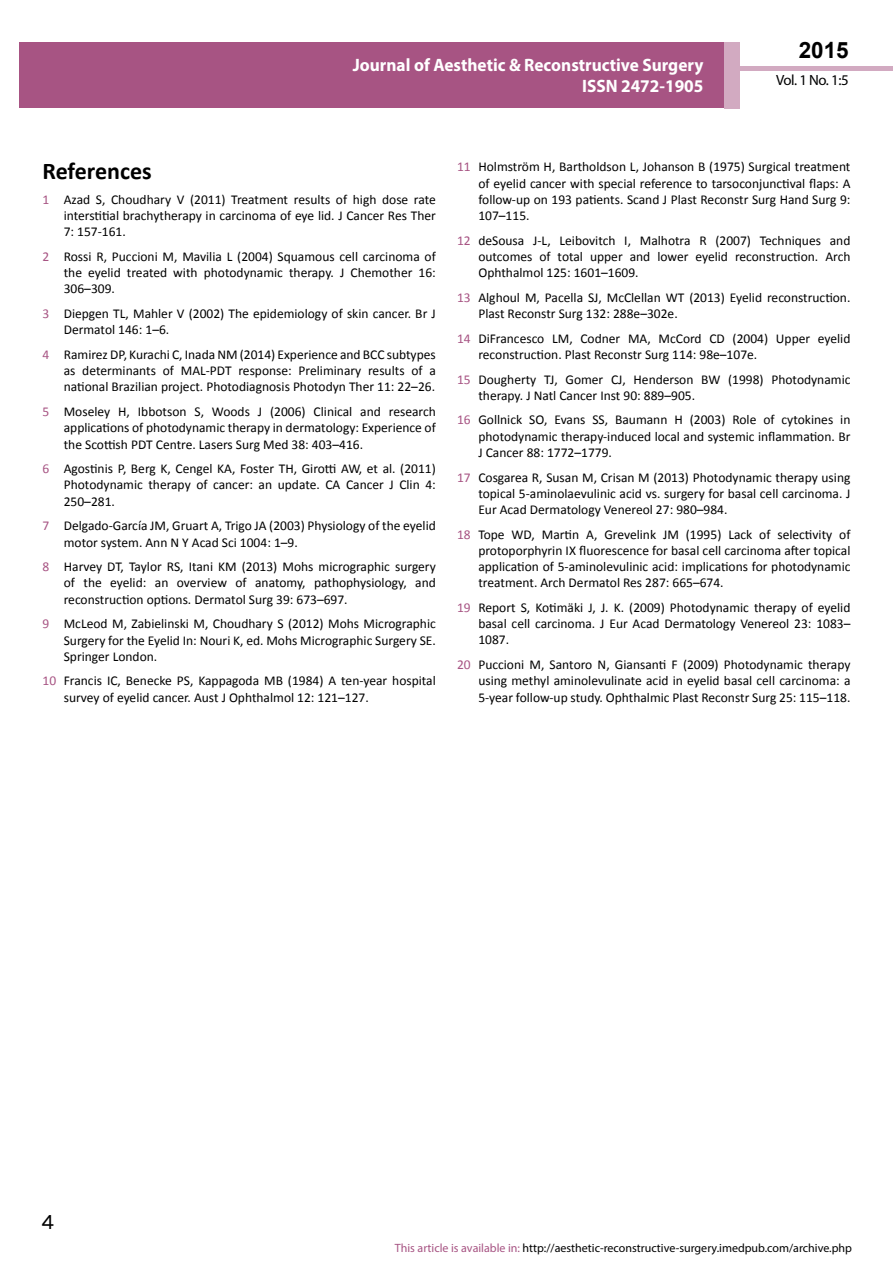
<style>
.page{position:relative;width:893px;height:1263px;background:#fff}
.page>*{position:absolute;margin:0;border:0;box-sizing:border-box;transform-origin:0 0}
.t1{font:25.5px "Tunga";color:#000}
.t2{font:700 24px "Calibri";color:#000}
.t3{font:700 22.5px "Arial";color:#000}
.t4{font:700 18px/21.6px "Myriad Pro";color:#fff;text-align:right;scale:.96 1}
.t5{font:14.85px "Myriad Pro";color:#000}
.t6{font:13.5px/16.2px "Calibri";color:#000;text-align:justify}
.t7{font:12px "Myriad Pro";color:#000}
.s1{color:#a75483}
</style>
<div class="page">
<div style="left:722px;top:66px;width:171px;height:5px;background:#d2aac1"></div>
<div style="left:19px;top:42px;width:706px;height:66px;background:#a75483"></div>
<div style="left:725px;top:42px;width:15px;height:66px;background:#d2aac1"></div>
<h3 class="t4" style="left:353px;top:53px;width:367px">Journal of Aesthetic &amp; Reconstructive Surgery<br>ISSN 2472-1905</h3>
<h3 class="t3" style="left:799px;top:35px;width:52px">2015</h3>
<p class="t5" style="left:776px;top:71px;width:74px">Vol. 1 No. 1:5</p>
<h2 class="t2" style="left:43px;top:156px;width:111px">References</h2>
<p class="t6" style="left:64px;top:191px;width:374px;text-indent:-21px"><span class="s1">1</span> Azad S, Choudhary V (2011) Treatment results of high dose rate interstitial brachytherapy in carcinoma of eye lid. J Cancer Res Ther 7: 157-161.</p>
<p class="t6" style="left:64px;top:248px;width:374px;text-indent:-21px"><span class="s1">2</span> Rossi R, Puccioni M, Mavilia L (2004) Squamous cell carcinoma of the eyelid treated with photodynamic therapy. J Chemother 16:<br>306–309.</p>
<p class="t6" style="left:64px;top:306px;width:374px;text-indent:-21px"><span class="s1">3</span> Diepgen TL, Mahler V (2002) The epidemiology of skin cancer. Br J<br>Dermatol 146: 1–6.</p>
<p class="t6" style="left:64px;top:346px;width:374px;text-indent:-21px"><span class="s1">4</span> Ramirez DP, Kurachi C, Inada NM (2014) Experience and BCC subtypes as determinants of MAL-PDT response: Preliminary results of a national Brazilian project. Photodiagnosis Photodyn Ther 11: 22–26.</p>
<p class="t6" style="left:64px;top:404px;width:374px;text-indent:-21px"><span class="s1">5</span> Moseley H, Ibbotson S, Woods J (2006) Clinical and research applications of photodynamic therapy in dermatology: Experience of the Scottish PDT Centre. Lasers Surg Med 38: 403–416.</p>
<p class="t6" style="left:64px;top:461px;width:374px;text-indent:-21px"><span class="s1">6</span> Agostinis P, Berg K, Cengel KA, Foster TH, Girotti AW, et al. (2011)<br>Photodynamic therapy of cancer: an update. CA Cancer J Clin 4:<br>250–281.</p>
<p class="t6" style="left:64px;top:518px;width:374px;text-indent:-21px"><span class="s1">7</span> Delgado-García JM, Gruart A, Trigo JA (2003) Physiology of the eyelid motor system. Ann N Y Acad Sci 1004: 1–9.</p>
<p class="t6" style="left:64px;top:559px;width:374px;text-indent:-21px"><span class="s1">8</span> Harvey DT, Taylor RS, Itani KM (2013) Mohs micrographic surgery of the eyelid: an overview of anatomy, pathophysiology, and reconstruction options. Dermatol Surg 39: 673–697.</p>
<p class="t6" style="left:64px;top:616px;width:374px;text-indent:-21px"><span class="s1">9</span> McLeod M, Zabielinski M, Choudhary S (2012) Mohs Micrographic Surgery for the Eyelid In: Nouri K, ed. Mohs Micrographic Surgery SE.<br>Springer London.</p>
<p class="t6" style="left:64px;top:673px;width:374px;text-indent:-21px"><span class="s1">10</span> Francis IC, Benecke PS, Kappagoda MB (1984) A ten-year hospital survey of eyelid cancer. Aust J Ophthalmol 12: 121–127.</p>
<p class="t6" style="left:478px;top:159px;width:374px;text-indent:-21px"><span class="s1">11</span> Holmström H, Bartholdson L, Johanson B (1975) Surgical treatment of eyelid cancer with special reference to tarsoconjunctival flaps: A follow-up on 193 patients. Scand J Plast Reconstr Surg Hand Surg 9:<br>107–115.</p>
<p class="t6" style="left:478px;top:232px;width:374px;text-indent:-21px"><span class="s1">12</span> deSousa J-L, Leibovitch I, Malhotra R (2007) Techniques and outcomes of total upper and lower eyelid reconstruction. Arch Ophthalmol 125: 1601–1609.</p>
<p class="t6" style="left:478px;top:289px;width:374px;text-indent:-21px"><span class="s1">13</span> Alghoul M, Pacella SJ, McClellan WT (2013) Eyelid reconstruction.<br>Plast Reconstr Surg 132: 288e–302e.</p>
<p class="t6" style="left:478px;top:330px;width:374px;text-indent:-21px"><span class="s1">14</span> DiFrancesco LM, Codner MA, McCord CD (2004) Upper eyelid reconstruction. Plast Reconstr Surg 114: 98e–107e.</p>
<p class="t6" style="left:478px;top:371px;width:374px;text-indent:-21px"><span class="s1">15</span> Dougherty TJ, Gomer CJ, Henderson BW (1998) Photodynamic therapy. J Natl Cancer Inst 90: 889–905.</p>
<p class="t6" style="left:478px;top:412px;width:374px;text-indent:-21px"><span class="s1">16</span> Gollnick SO, Evans SS, Baumann H (2003) Role of cytokines in photodynamic therapy-induced local and systemic inflammation. Br J Cancer 88: 1772–1779.</p>
<p class="t6" style="left:478px;top:469px;width:374px;text-indent:-21px"><span class="s1">17</span> Cosgarea R, Susan M, Crisan M (2013) Photodynamic therapy using topical 5-aminolaevulinic acid vs. surgery for basal cell carcinoma. J Eur Acad Dermatology Venereol 27: 980–984.</p>
<p class="t6" style="left:478px;top:526px;width:374px;text-indent:-21px"><span class="s1">18</span> Tope WD, Martin A, Grevelink JM (1995) Lack of selectivity of protoporphyrin IX fluorescence for basal cell carcinoma after topical application of 5-aminolevulinic acid: implications for photodynamic treatment. Arch Dermatol Res 287: 665–674.</p>
<p class="t6" style="left:478px;top:599px;width:374px;text-indent:-21px"><span class="s1">19</span> Report S, Kotimäki J, J. K. (2009) Photodynamic therapy of eyelid basal cell carcinoma. J Eur Acad Dermatology Venereol 23: 1083– 1087.</p>
<p class="t6" style="left:478px;top:656px;width:374px;text-indent:-21px"><span class="s1">20</span> Puccioni M, Santoro N, Giansanti F (2009) Photodynamic therapy using methyl aminolevulinate acid in eyelid basal cell carcinoma: a 5-year follow-up study. Ophthalmic Plast Reconstr Surg 25: 115–118.</p>
<h1 class="t1" style="left:41px;top:1205px;width:15px">4</h1>
<p class="t7" style="left:395px;top:1241px;width:459px"><span class="s1">This article is available in:</span> http://aesthetic-reconstructive-surgery.imedpub.com/archive.php</p>
</div>
